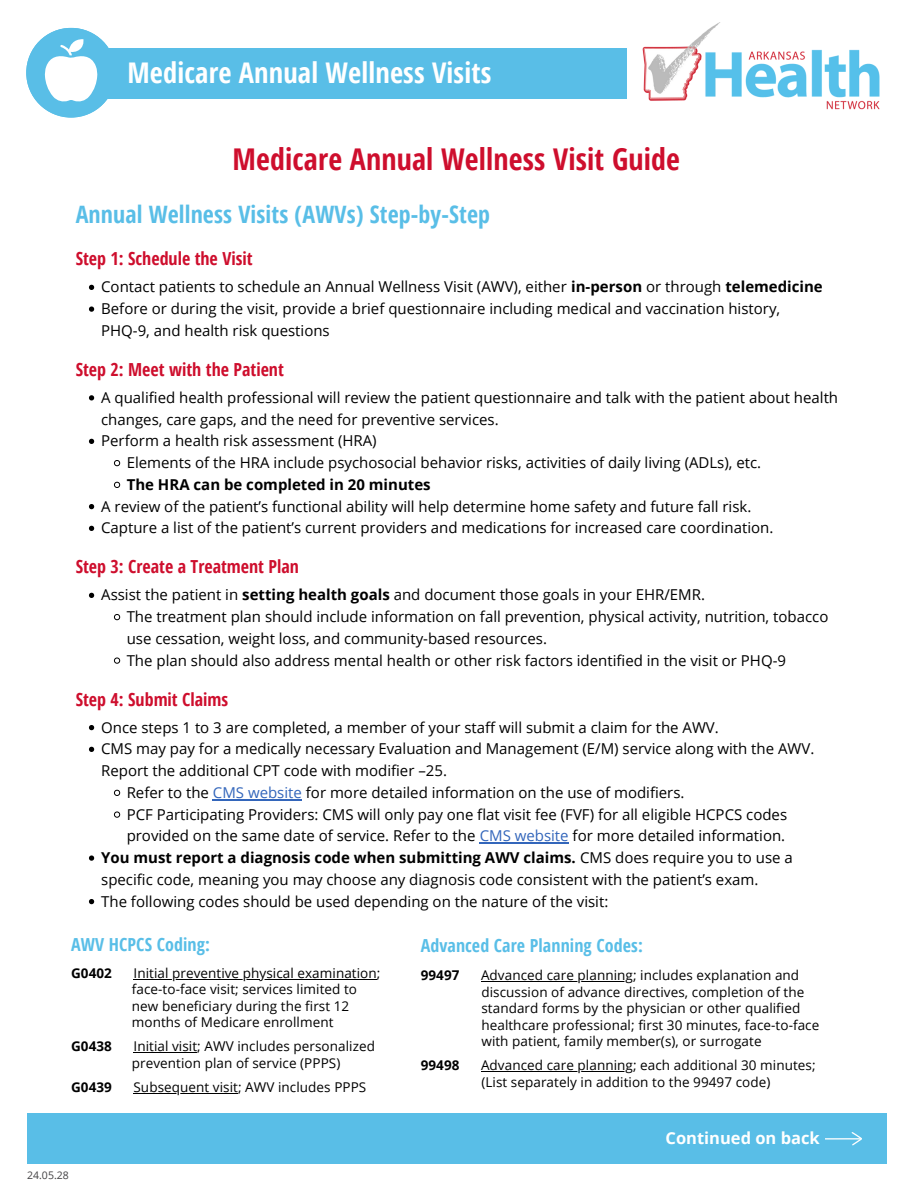
<style>
.page{position:relative;width:918px;height:1188px;background:#fff}
.page>*{position:absolute;margin:0;border:0;box-sizing:border-box;transform-origin:0 0}
.t1{font:700 30px "Open Sans Condensed";letter-spacing:.005em;color:#ce0e2d}
.t2{font:700 28.5px "Open Sans Condensed";letter-spacing:.005em;color:#fff}
.t3{font:700 24px "Open Sans Condensed";letter-spacing:.005em;color:#59bee7}
.t4{font:700 18px "Open Sans Condensed";color:#ce0e2d}
.t5{font:700 18px "Open Sans Condensed";letter-spacing:.005em;color:#59bee7}
.t6{font:700 16.5px "Open Sans";color:#fff}
.t7{font:15px/21.8px "Open Sans";color:#000}
.t8{font:700 15px "Open Sans";color:#000}
.t9{font:13.5px/16.5px "Open Sans";letter-spacing:.005em;color:#000}
.t10{font:700 13.5px "Open Sans";letter-spacing:.005em;color:#000}
.t11{font:10.5px "Open Sans";color:#424143}
.s1{font-weight:700}
.s2{color:#36b}
</style>
<div class="page">
<div style="left:27px;top:1113px;width:859px;height:50px;background:#59bee7"></div>
<svg style="left:826px;top:1132px;width:36px;height:13px"></svg>
<img style="left:642px;top:22px;width:237px;height:88px">
<div style="left:108px;top:48px;width:519px;height:51px;background:#59bee7"></div>
<svg style="left:26px;top:28px;width:83px;height:90px"></svg>
<svg style="left:89px;top:285px;width:5px;height:5px"></svg>
<svg style="left:89px;top:306px;width:5px;height:6px"></svg>
<svg style="left:89px;top:395px;width:5px;height:5px"></svg>
<svg style="left:89px;top:439px;width:5px;height:5px"></svg>
<svg style="left:114px;top:460px;width:6px;height:6px"></svg>
<svg style="left:114px;top:482px;width:6px;height:6px"></svg>
<svg style="left:89px;top:504px;width:5px;height:5px"></svg>
<svg style="left:89px;top:526px;width:5px;height:5px"></svg>
<svg style="left:89px;top:593px;width:5px;height:5px"></svg>
<svg style="left:114px;top:614px;width:6px;height:6px"></svg>
<svg style="left:114px;top:658px;width:6px;height:5px"></svg>
<svg style="left:89px;top:725px;width:5px;height:5px"></svg>
<svg style="left:89px;top:747px;width:5px;height:5px"></svg>
<svg style="left:114px;top:790px;width:6px;height:6px"></svg>
<hr style="left:213px;top:799px;width:89px;height:1px;background:#36b">
<svg style="left:114px;top:812px;width:6px;height:5px"></svg>
<hr style="left:480px;top:842px;width:89px;height:2px;background:#36b">
<svg style="left:89px;top:855px;width:5px;height:6px"></svg>
<svg style="left:89px;top:899px;width:5px;height:5px"></svg>
<hr style="left:134px;top:979px;width:243px;height:1px;background:#000">
<hr style="left:134px;top:1052px;width:63px;height:1px;background:#000">
<hr style="left:134px;top:1093px;width:104px;height:1px;background:#000">
<hr style="left:481px;top:981px;width:152px;height:1px;background:#000">
<hr style="left:481px;top:1071px;width:152px;height:1px;background:#000">
<h3 class="t2" style="left:127px;top:52px;width:365px">Medicare Annual Wellness Visits</h3>
<p class="t1" style="left:233px;top:138px;width:449px">Medicare Annual Wellness Visit Guide</p>
<h1 class="t3" style="left:76px;top:197px;width:416px">Annual Wellness Visits (AWVs) Step-by-Step</h1>
<p class="t4" style="left:76px;top:246px;width:179px">Step 1: Schedule the Visit</p>
<p class="t7" style="left:101px;top:276px;width:723px">Contact patients to schedule an Annual Wellness Visit (AWV), either <span class="s1">in-person</span> or through <span class="s1">telemedicine</span></p>
<h3 class="t7" style="left:101px;top:298px;width:681px">Before or during the visit, provide a brief questionnaire including medical and vaccination history,<br>PHQ-9, and health risk questions</h3>
<p class="t4" style="left:76px;top:357px;width:210px">Step 2: Meet with the Patient</p>
<p class="t7" style="left:101px;top:386px;width:739px">A qualified health professional will review the patient questionnaire and talk with the patient about health changes, care gaps, and the need for preventive services.</p>
<p class="t7" style="left:101px;top:430px;width:277px">Perform a health risk assessment (HRA)</p>
<p class="t7" style="left:127px;top:452px;width:636px">Elements of the HRA include psychosocial behavior risks, activities of daily living (ADLs), etc.</p>
<p class="t8" style="left:127px;top:474px;width:306px">The HRA can be completed in 20 minutes</p>
<p class="t7" style="left:101px;top:495px;width:652px">A review of the patient’s functional ability will help determine home safety and future fall risk.</p>
<h3 class="t7" style="left:101px;top:517px;width:674px">Capture a list of the patient’s current providers and medications for increased care coordination.</h3>
<p class="t4" style="left:76px;top:554px;width:225px">Step 3: Create a Treatment Plan</p>
<p class="t7" style="left:101px;top:584px;width:605px">Assist the patient in <span class="s1">setting health goals</span> and document those goals in your EHR/EMR.</p>
<p class="t7" style="left:127px;top:606px;width:703px">The treatment plan should include information on fall prevention, physical activity, nutrition, tobacco use cessation, weight loss, and community-based resources.</p>
<h3 class="t7" style="left:127px;top:649px;width:661px">The plan should also address mental health or other risk factors identified in the visit or PHQ-9</h3>
<p class="t4" style="left:76px;top:687px;width:154px">Step 4: Submit Claims</p>
<p class="t7" style="left:101px;top:716px;width:619px">Once steps 1 to 3 are completed, a member of your staff will submit a claim for the AWV.</p>
<p class="t7" style="left:101px;top:738px;width:715px">CMS may pay for a medically necessary Evaluation and Management (E/M) service along with the AWV.<br>Report the additional CPT code with modifier –25.</p>
<p class="t7" style="left:127px;top:781px;width:559px">Refer to the <span class="s2">CMS website</span> for more detailed information on the use of modifiers.</p>
<p class="t7" style="left:127px;top:803px;width:662px">PCF Participating Providers: CMS will only pay one flat visit fee (FVF) for all eligible HCPCS codes provided on the same date of service. Refer to the <span class="s2">CMS website</span> for more detailed information.</p>
<p class="t7" style="left:101px;top:847px;width:693px"><span class="s1">You must report a diagnosis code when submitting AWV claims.</span> CMS does require you to use a specific code, meaning you may choose any diagnosis code consistent with the patient’s exam.</p>
<h3 class="t7" style="left:101px;top:890px;width:509px">The following codes should be used depending on the nature of the visit:</h3>
<h3 class="t5" style="left:71px;top:932px;width:140px">AWV HCPCS Coding:</h3>
<h4 class="t10" style="left:71px;top:963px;width:42px">G0402</h4>
<h4 class="t9" style="left:132px;top:964px;width:250px">Initial preventive physical examination; face-to-face visit; services limited to new beneficiary during the first 12</h4>
<h4 class="t9" style="left:132px;top:1014px;width:203px">months of Medicare enrollment</h4>
<h4 class="t10" style="left:71px;top:1037px;width:42px">G0438</h4>
<h4 class="t9" style="left:132px;top:1038px;width:245px">Initial visit; AWV includes personalized prevention plan of service (PPPS)</h4>
<h4 class="t10" style="left:71px;top:1077px;width:42px">G0439</h4>
<h4 class="t9" style="left:134px;top:1078px;width:234px">Subsequent visit; AWV includes PPPS</h4>
<h3 class="t5" style="left:421px;top:933px;width:224px">Advanced Care Planning Codes:</h3>
<p class="t10" style="left:421px;top:966px;width:40px">99497</p>
<p class="t9" style="left:481px;top:967px;width:340px">Advanced care planning; includes explanation and discussion of advance directives, completion of the standard forms by the physician or other qualified healthcare professional; first 30 minutes, face-to-face with patient, family member(s), or surrogate</p>
<p class="t10" style="left:421px;top:1056px;width:40px">99498</p>
<p class="t9" style="left:481px;top:1057px;width:336px">Advanced care planning; each additional 30 minutes; (List separately in addition to the 99497 code)</p>
<h1 class="t11" style="left:27px;top:1168px;width:43px">24.05.28</h1>
<h2 class="t6" style="left:666px;top:1126px;width:156px">Continued on back</h2>
</div>
